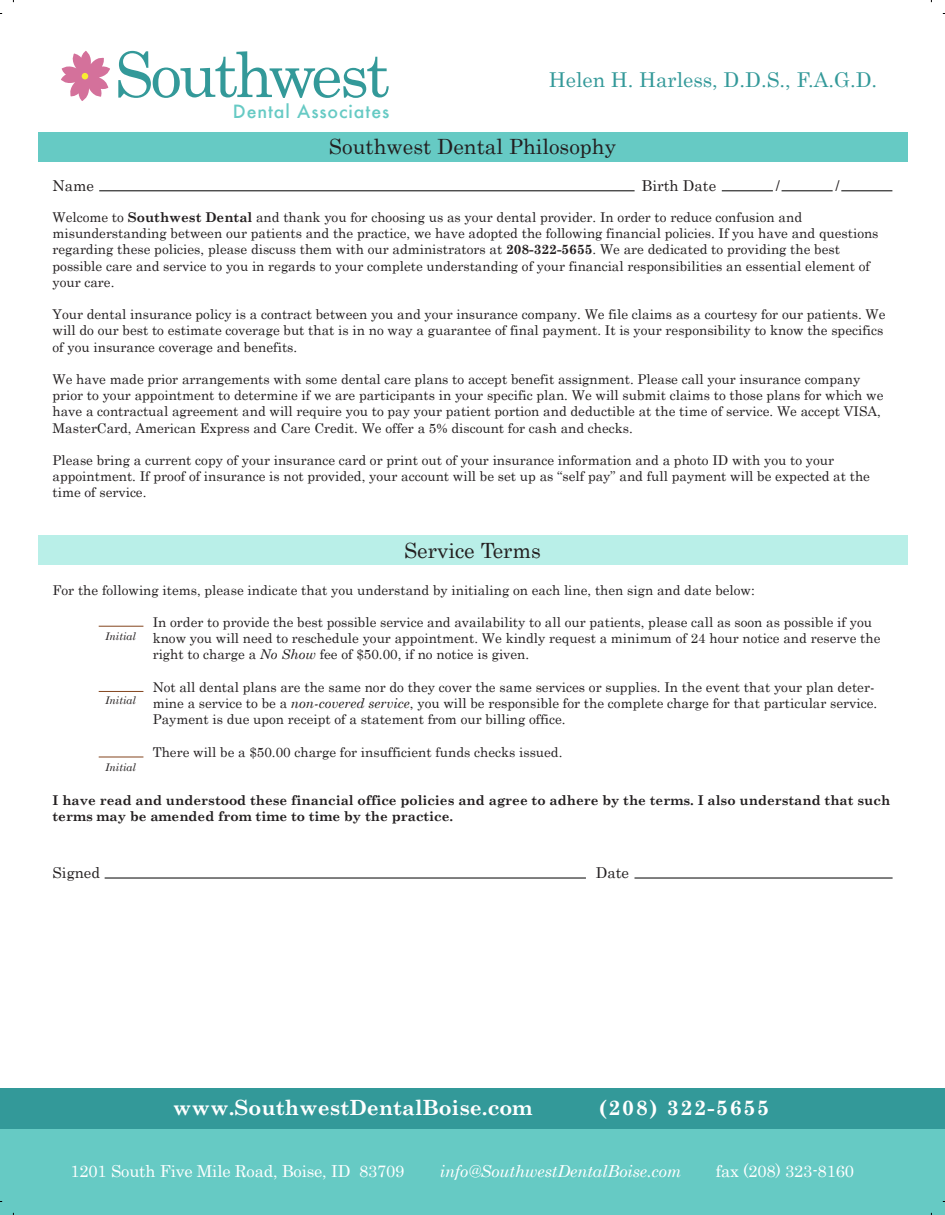
<style>
.page{position:relative;width:945px;height:1215px;background:#fff}
.page>*{position:absolute;margin:0;border:0;box-sizing:border-box;transform-origin:0 0}
.t1{font:21px "Century";color:#231f20}
.t2{font:700 21px "Century Schoolbook";color:#fff}
.t3{font:700 21px "Century Schoolbook";letter-spacing:.075em;color:#fff}
.t4{font:20.4px "Century";color:#399}
.t5{font:500 17.85px "Futura";letter-spacing:.05em;color:#66cac4}
.t6{font:16.5px "Century Schoolbook";letter-spacing:-.01em;color:#fff}
.t7{font:italic 16.5px "Century Schoolbook";letter-spacing:-.01em;color:#fff}
.t8{font:16.5px "Century";letter-spacing:-.01em;color:#fff}
.t9{font:15px "Century";color:#231f20}
.t10{font:13.5px/16.2px "Century Schoolbook";color:#231f20}
.t11{font:700 13.5px/16.2px "Century Schoolbook";color:#231f20}
.t12{font:italic 10.5px "Century Schoolbook";color:#231f20}
.s1{font-weight:700}
.s2{font-style:italic}
</style>
<div class="page">
<div style="left:38px;top:535px;width:870px;height:29px;background:#b9efe8"></div>
<hr style="left:105px;top:878px;width:481px;height:1px;background:#000">
<hr style="left:634px;top:878px;width:259px;height:1px;background:#000">
<div style="left:38px;top:132px;width:870px;height:30px;background:#66cac4"></div>
<div style="left:0;top:1126px;width:945px;height:89px;background:#66cac4"></div>
<svg style="left:118px;top:51px;width:271px;height:47px"></svg>
<svg style="left:61px;top:51px;width:49px;height:50px"></svg>
<div style="left:0;top:1088px;width:945px;height:41px;background:#399"></div>
<hr style="left:99px;top:626px;width:44px;height:1px;background:#83441d">
<hr style="left:99px;top:691px;width:44px;height:1px;background:#83441d">
<hr style="left:99px;top:757px;width:44px;height:1px;background:#83441d">
<hr style="left:722px;top:190px;width:51px;height:1px;background:#000">
<hr style="left:99px;top:190px;width:536px;height:1px;background:#000">
<hr style="left:782px;top:190px;width:51px;height:1px;background:#000">
<hr style="left:841px;top:190px;width:51px;height:1px;background:#000">
<h3 class="t5" style="left:233px;top:99px;width:158px">Dental Associates</h3>
<h2 class="t4" style="left:549px;top:63px;width:330px">Helen H. Harless, D.D.S., F.A.G.D.</h2>
<h1 class="t1" style="left:329px;top:128px;width:289px">Southwest Dental Philosophy</h1>
<p class="t9" style="left:53px;top:173px;width:43px">Name</p>
<p class="t9" style="left:642px;top:173px;width:76px">Birth Date</p>
<p class="t9" style="left:776px;top:173px;width:6px">/</p>
<p class="t9" style="left:835px;top:173px;width:6px">/</p>
<p class="t10" style="left:53px;top:209px;width:828px">Welcome to <span class="s1">Southwest Dental</span> and thank you for choosing us as your dental provider. In order to reduce confusion and misunderstanding between our patients and the practice, we have adopted the following financial policies. If you have and questions regarding these policies, please discuss them with our administrators at <span class="s1">208-322-5655</span>. We are dedicated to providing the best possible care and service to you in regards to your complete understanding of your financial responsibilities an essential element of your care.</p>
<p class="t10" style="left:53px;top:306px;width:835px">Your dental insurance policy is a contract between you and your insurance company. We file claims as a courtesy for our patients. We will do our best to estimate coverage but that is in no way a guarantee of final payment. It is your responsibility to know the specifics of you insurance coverage and benefits.</p>
<p class="t10" style="left:53px;top:371px;width:833px">We have made prior arrangements with some dental care plans to accept benefit assignment. Please call your insurance company prior to your appointment to determine if we are participants in your specific plan. We will submit claims to those plans for which we have a contractual agreement and will require you to pay your patient portion and deductible at the time of service. We accept VISA, MasterCard, American Express and Care Credit. We offer a 5% discount for cash and checks.</p>
<p class="t10" style="left:53px;top:452px;width:819px">Please bring a current copy of your insurance card or print out of your insurance information and a photo ID with you to your appointment. If proof of insurance is not provided, your account will be set up as “self pay” and full payment will be expected at the time of service.</p>
<h1 class="t1" style="left:404px;top:532px;width:138px">Service Terms</h1>
<p class="t10" style="left:53px;top:581px;width:704px">For the following items, please indicate that you understand by initialing on each line, then sign and date below:</p>
<p class="t12" style="left:105px;top:629px;width:32px">Initial</p>
<p class="t12" style="left:105px;top:694px;width:32px">Initial</p>
<p class="t12" style="left:105px;top:760px;width:32px">Initial</p>
<p class="t10" style="left:153px;top:614px;width:729px">In order to provide the best possible service and availability to all our patients, please call as soon as possible if you know you will need to reschedule your appointment. We kindly request a minimum of 24 hour notice and reserve the right to charge a <span class="s2">No Show</span> fee of $50.00, if no notice is given.</p>
<p class="t10" style="left:153px;top:679px;width:726px">Not all dental plans are the same nor do they cover the same services or supplies. In the event that your plan deter&shy;mine a service to be a <span class="s2">non-covered service</span>, you will be responsible for the complete charge for that particular service.<br>Payment is due upon receipt of a statement from our billing office.</p>
<p class="t10" style="left:153px;top:743px;width:411px">There will be a $50.00 charge for insufficient funds checks issued.</p>
<p class="t11" style="left:53px;top:792px;width:839px">I have read and understood these financial office policies and agree to adhere by the terms. I also understand that such terms may be amended from time to time by the practice.</p>
<p class="t9" style="left:53px;top:860px;width:49px">Signed</p>
<p class="t9" style="left:596px;top:860px;width:35px">Date</p>
<h1 class="t2" style="left:173px;top:1095px;width:361px">www.SouthwestDentalBoise.com</h1>
<h1 class="t3" style="left:599px;top:1095px;width:172px">(208) 322-5655</h1>
<p class="t6" style="left:71px;top:1161px;width:335px">1201 South Five Mile Road, Boise, ID 83709</p>
<p class="t7" style="left:440px;top:1161px;width:243px">info@SouthwestDentalBoise.com</p>
<p class="t8" style="left:716px;top:1157px;width:140px">fax (208) 323-8160</p>
</div>
